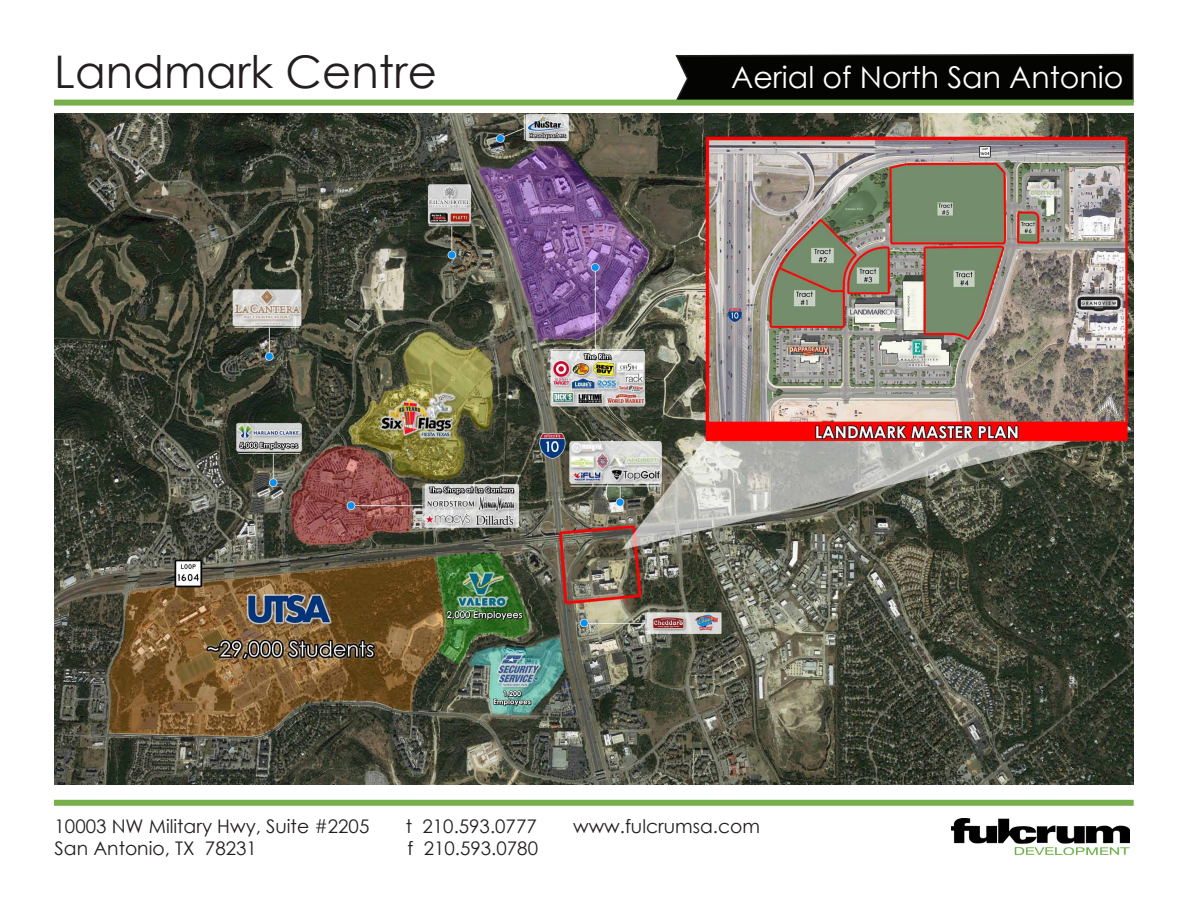
<style>
.page{position:relative;width:1188px;height:918px;background:#fff}
.page>*{position:absolute;margin:0;border:0;box-sizing:border-box;transform-origin:0 0}
.t1{font:45px "Century Gothic";color:#231f20}
.t2{font:30px "Century Gothic";color:#fff}
.t3{font:18.75px "Century Gothic";color:#231f20}
</style>
<div class="page">
<svg style="left:674px;top:53px;width:460px;height:47px;background:#121311"></svg>
<div style="left:54px;top:800px;width:1080px;height:6px;background:#78af4d"></div>
<img style="left:951px;top:819px;width:178px;height:36px">
<div style="left:54px;top:100px;width:1080px;height:6px;background:#78af4d"></div>
<img style="left:55px;top:113px;width:1079px;height:672px">
<p class="t1" style="left:54px;top:40px;width:384px">Landmark Centre</p>
<p class="t2" style="left:731px;top:57px;width:394px">Aerial of North San Antonio</p>
<p class="t3" style="left:55px;top:813px;width:316px">10003 NW Military Hwy, Suite #2205</p>
<p class="t3" style="left:406px;top:813px;width:133px">t 210.593.0777</p>
<p class="t3" style="left:573px;top:813px;width:189px">www.fulcrumsa.com</p>
<p class="t3" style="left:55px;top:836px;width:204px">San Antonio, TX 78231</p>
<p class="t3" style="left:408px;top:836px;width:132px">f 210.593.0780</p>
</div>
